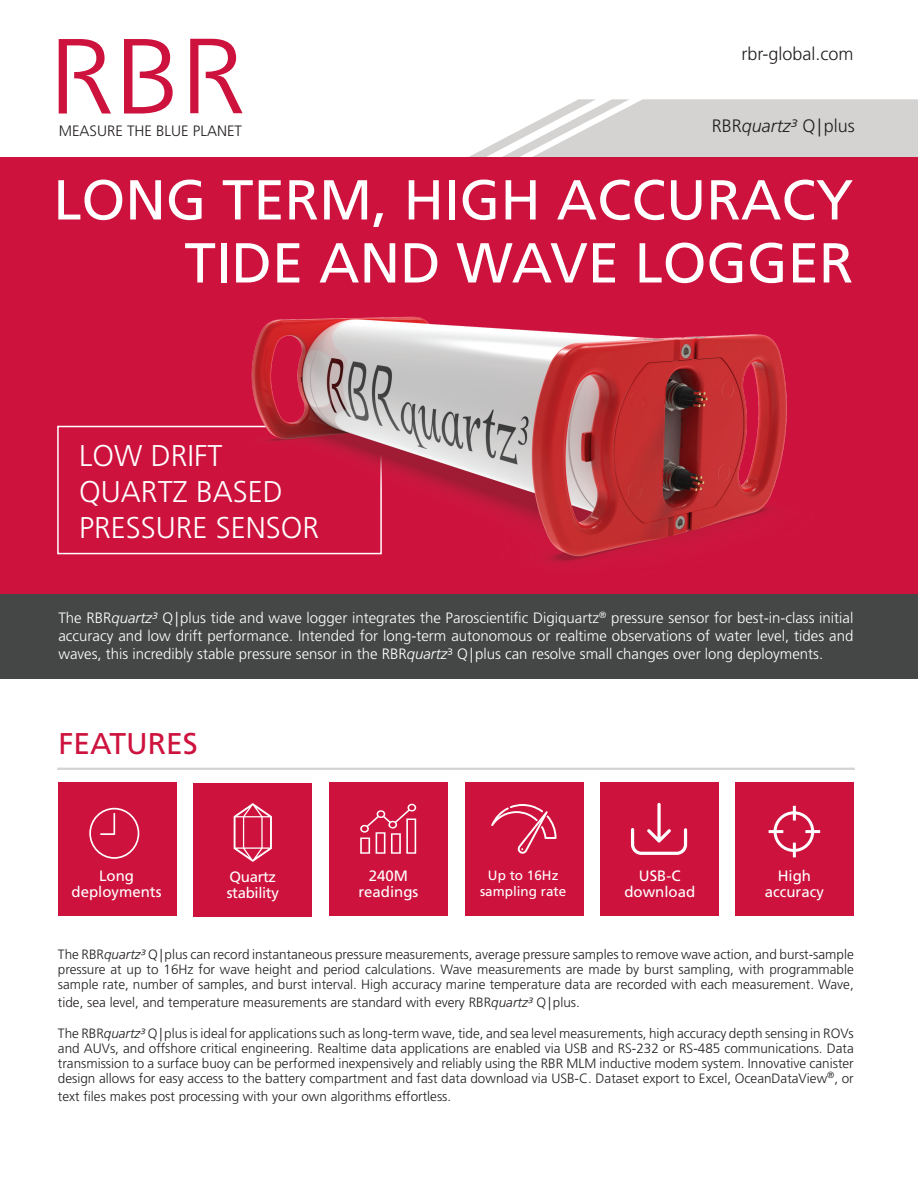
<style>
.page{position:relative;width:918px;height:1188px;background:#fff}
.page>*{position:absolute;margin:0;border:0;box-sizing:border-box;transform-origin:0 0}
.Data_Sheet_Title{font:56.25px/63px "Frutiger LT Std";color:#fff;text-align:right}
.Data_Sheet_Subtitle{font:300 30px/36px "Frutiger LT Std";color:#fff}
.t1{font:30px "Frutiger LT Std";color:#cd123d}
.Title_Bar_Right{font:300 18px "Frutiger LT Std";color:#231f20}
.t2{font:300 15px/18px "Frutiger LT Std";color:#fff;text-align:justify}
.t3{font:15px/16.5px "Frutiger LT Std";color:#fff;text-align:center}
.t4{font:300 15px "Frutiger LT Std";color:#231f20}
.t5{font:15px "Frutiger LT Std";letter-spacing:-.025em;color:#fff}
.t6{font:300 13.5px/15px "Frutiger LT Std";color:#231f20;text-align:justify}
.t7{font:13.5px "Frutiger LT Std";color:#fff}
.s1{font-style:italic}
.s2{font-size:15px;color:#fff}
</style>
<div class="page">
<svg style="left:469px;top:99px;width:449px;height:58px"></svg>
<div style="left:0;top:157px;width:918px;height:437px;background:#cd123d"></div>
<div style="left:57px;top:426px;width:325px;height:128px;border:2px solid #fff"></div>
<div style="left:0;top:594px;width:918px;height:84px;background:#454646"></div>
<svg style="left:124px;top:39px;width:49px;height:75px"></svg>
<svg style="left:59px;top:39px;width:52px;height:75px"></svg>
<svg style="left:190px;top:39px;width:53px;height:74px"></svg>
<hr style="left:57px;top:768px;width:798px;height:2px;background:#d4d3d2">
<div style="left:58px;top:783px;width:118px;height:133px;background:#cd123d"></div>
<div style="left:329px;top:783px;width:118px;height:133px;background:#cd123d"></div>
<div style="left:465px;top:783px;width:118px;height:133px;background:#cd123d"></div>
<div style="left:601px;top:783px;width:118px;height:133px;background:#cd123d"></div>
<svg style="left:631px;top:803px;width:56px;height:52px"></svg>
<svg style="left:491px;top:804px;width:66px;height:50px"></svg>
<svg style="left:360px;top:804px;width:56px;height:50px"></svg>
<div style="left:735px;top:783px;width:118px;height:133px;background:#cd123d"></div>
<hr style="left:793px;top:806px;width:3px;height:15px;background:#fff">
<hr style="left:793px;top:843px;width:3px;height:14px;background:#fff">
<div style="left:774px;top:811px;width:40px;height:41px;border:3px solid #fff;border-radius:50%"></div>
<hr style="left:805px;top:830px;width:15px;height:3px;background:#fff">
<hr style="left:769px;top:830px;width:14px;height:3px;background:#fff">
<svg style="left:89px;top:808px;width:50px;height:51px"></svg>
<div style="left:194px;top:784px;width:118px;height:133px;background:#cd123d"></div>
<svg style="left:234px;top:803px;width:38px;height:59px"></svg>
<img style="left:162px;top:316px;width:625px;height:246px">
<p class="Title_Bar_Right" style="left:741px;top:44px;width:114px">rbr-global.com</p>
<p class="t4" style="left:59px;top:123px;width:185px">MEASURE THE BLUE PLANET</p>
<p class="Title_Bar_Right" style="left:712px;top:116px;width:145px">RBR<span class="s1">quartz³</span> Q|plus</p>
<p class="Data_Sheet_Title" style="left:53px;top:169px;width:801px">LONG TERM, HIGH ACCURACY<br>TIDE AND WAVE LOGGER</p>
<p class="Data_Sheet_Subtitle" style="left:79px;top:438px;width:242px">LOW DRIFT<br>QUARTZ BASED<br>PRESSURE SENSOR</p>
<p class="t2" style="left:58px;top:609px;width:797px">The RBR<span class="s1">quartz³</span> Q|plus tide and wave logger integrates the Paroscientific Digiquartz<sup>®</sup> pressure sensor for best-in-class initial accuracy and low drift performance. Intended for long-term autonomous or realtime observations of water level, tides and waves, this incredibly stable pressure sensor in the RBR<span class="s1">quartz</span>³ Q|plus can resolve small changes over long deployments.</p>
<p class="t1" style="left:58px;top:726px;width:141px">FEATURES</p>
<p class="t3" style="left:99px;top:867px;width:36px">Long</p>
<p class="t3" style="left:72px;top:884px;width:92px">deployments</p>
<p class="t3" style="left:230px;top:868px;width:48px">Quartz</p>
<p class="t5" style="left:227px;top:884px;width:54px">stability</p>
<p class="t3" style="left:369px;top:867px;width:41px">240M</p>
<p class="t3" style="left:358px;top:884px;width:62px">readings</p>
<p class="t7" style="left:488px;top:867px;width:72px">Up to 16Hz</p>
<p class="t7" style="left:480px;top:884px;width:88px">sampling rate</p>
<p class="t3" style="left:624px;top:867px;width:72px">USB-C download</p>
<p class="t3" style="left:778px;top:867px;width:35px">High</p>
<p class="t3" style="left:765px;top:884px;width:61px">accuracy</p>
<p class="t6" style="left:58px;top:947px;width:797px">The RBR<span class="s1">quartz³</span> Q|plus can record instantaneous pressure measurements, average pressure samples to remove wave action, and burst-sample pressure at up to 16Hz for wave height and period calculations. Wave measurements are made by burst sampling, with programmable sample rate, number of samples, and burst interval. High accuracy marine temperature data are recorded with each measurement. Wave,</p>
<p class="t6" style="left:58px;top:995px;width:523px">tide, sea level, and temperature measurements are standard with every RBR<span class="s1">quartz³</span> Q|plus.</p>
<p class="t6" style="left:58px;top:1026px;width:797px">The RBR<span class="s1">quartz³</span> Q|plus is ideal for applications such as long-term wave, tide, and sea level measurements, high accuracy depth sensing in ROVs and AUVs, and offshore critical engineering. Realtime data applications are enabled via USB and RS-232 or RS-485 communications. Data transmission to a surface buoy can be performed inexpensively and reliably using the RBR MLM inductive modem system. Innovative canister design allows for easy access to the battery compartment and fast data download via USB-C. Dataset export to Excel, OceanDataView<sup>®</sup>, or</p>
<p class="t6" style="left:58px;top:1089px;width:401px">text files makes post processing with your own algorithms effortless.<span class="s2">c</span></p>
</div>
